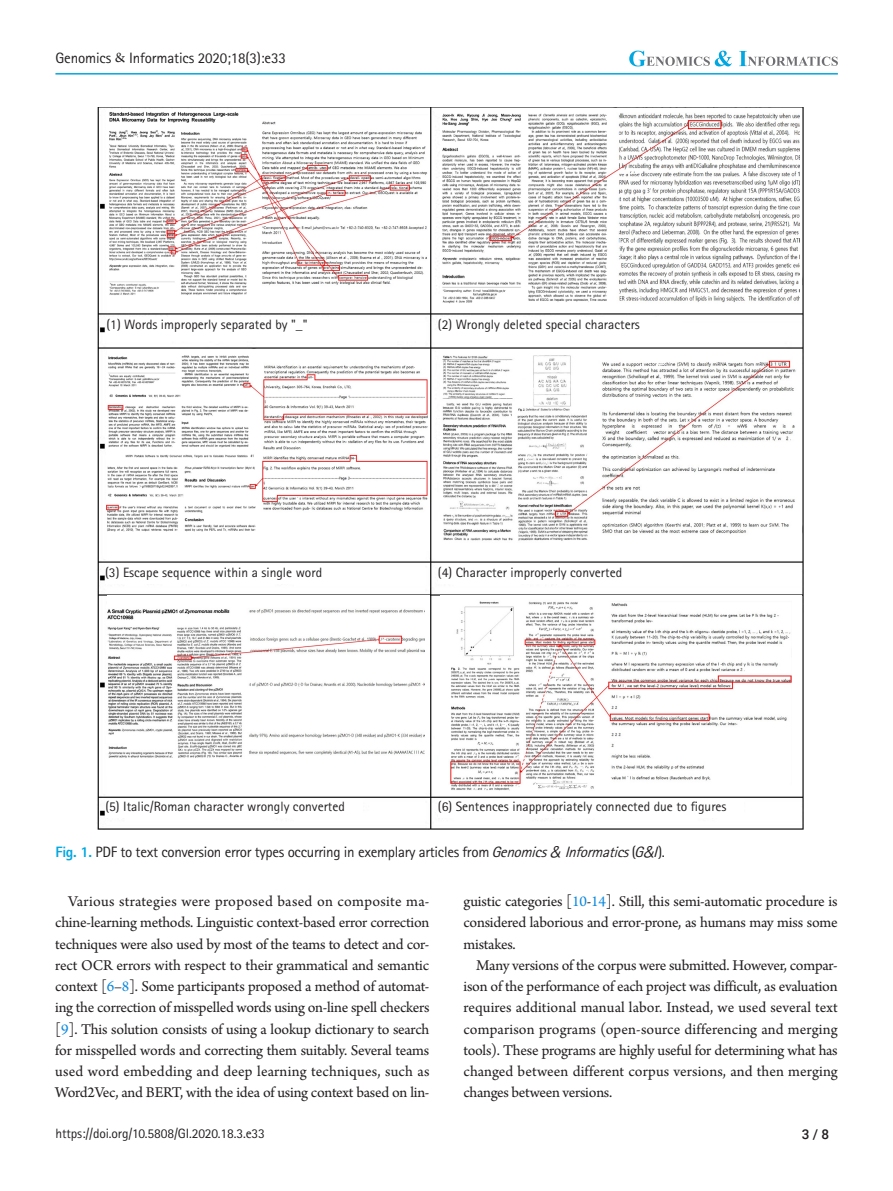
<style>
.page{position:relative;width:893px;height:1191px;background:#fff}
.page>*{position:absolute;margin:0;border:0;box-sizing:border-box;transform-origin:0 0}
.body{font:15.75px/21.3px "Arno Pro";letter-spacing:-.015em;color:#231f20;text-align:justify}
.fig-caption{font:15px "Rotis Sans Serif Std";letter-spacing:-.02em;color:#231f20}
.t1{font:13.5px "Rotis Sans Serif Std";color:#231f20}
.t2{font:500 13.5px "Roboto";color:#231f20}
.s1{font-family:"Arno Pro"}
.s2{font-weight:800;color:#00a7e1}
.s3{font-style:italic}
.s4{font-family:"Ko Pub Dotum";font-weight:500;font-style:italic}
.s5{color:#0b88de}
</style>
<div class="page">
<img style="left:97px;top:107px;width:707px;height:723px">
<div style="left:107px;top:317px;width:243px;height:18px;background:#fff"></div>
<div style="left:105px;top:566px;width:244px;height:18px;background:#fff"></div>
<div style="left:105px;top:799px;width:258px;height:18px;background:#fff"></div>
<div style="left:438px;top:317px;width:244px;height:18px;background:#fff"></div>
<div style="left:438px;top:566px;width:244px;height:18px;background:#fff"></div>
<div style="left:438px;top:799px;width:305px;height:18px;background:#fff"></div>
<div style="left:107px;top:109px;width:322px;height:201px;background:#fff"></div>
<img style="left:109px;top:112px;width:318px;height:183px">
<div style="left:107px;top:349px;width:322px;height:202px;background:#fff"></div>
<img style="left:107px;top:355px;width:321px;height:176px">
<div style="left:107px;top:595px;width:322px;height:195px;background:#fff"></div>
<img style="left:107px;top:609px;width:317px;height:149px">
<div style="left:440px;top:349px;width:362px;height:202px;background:#fff"></div>
<img style="left:442px;top:355px;width:354px;height:186px">
<div style="left:440px;top:595px;width:362px;height:198px;background:#fff"></div>
<img style="left:450px;top:601px;width:341px;height:190px">
<div style="left:440px;top:108px;width:362px;height:202px;background:#fff"></div>
<img style="left:442px;top:113px;width:357px;height:191px">
<hr style="left:55px;top:73px;width:783px;height:2px;background:#00a7e1">
<svg style="left:629px;top:51px;width:209px;height:15px"></svg>
<p class="fig-caption" style="left:55px;top:49px;width:232px">Genomics <span class="s1">&amp;</span> Informatics 2020;18(3):e33</p>
<p class="t1" style="left:107px;top:316px;width:202px">(1) Words improperly separated by "_"</p>
<p class="t1" style="left:438px;top:316px;width:203px">(2) Wrongly deleted special characters</p>
<p class="t1" style="left:105px;top:564px;width:218px">(3) Escape sequence within a single word</p>
<p class="t1" style="left:438px;top:564px;width:186px">(4) Character improperly converted</p>
<p class="t1" style="left:105px;top:798px;width:241px">(5) Italic/Roman character wrongly converted</p>
<p class="t1" style="left:438px;top:798px;width:290px">(6) Sentences inappropriately connected due to figures</p>
<p class="fig-caption" style="left:55px;top:843px;width:611px"><span class="s2">Fig. 1.</span> PDF to text conversion error types occurring in exemplary articles from <span class="s3">Genomics</span><span class="s4">&amp;</span> <span class="s3">Informatics</span>(<span class="s3">G</span><span class="s4">&amp;</span><span class="s3">I</span>).</p>
<p class="body" style="left:55px;top:891px;width:376px;text-indent:13px">Various strategies were proposed based on composite ma&shy;chine-learning methods. Linguistic context-based error correction techniques were also used by most of the teams to detect and cor&shy;rect OCR errors with respect to their grammatical and semantic context [<span class="s5">6</span>–<span class="s5">8</span>]. Some participants proposed a method of automat&shy;ing the correction of misspelled words using on-line spell checkers [<span class="s5">9</span>]. This solution consists of using a lookup dictionary to search for misspelled words and correcting them suitably. Several teams used word embedding and deep learning techniques, such as Word2Vec, and BERT, with the idea of using context based on lin-</p>
<p class="body" style="left:463px;top:891px;width:376px">guistic categories [<span class="s5">10</span>-<span class="s5">14</span>]. Still, this semi-automatic procedure is considered laborious and error-prone, as humans may miss some mistakes.</p>
<p class="body" style="left:463px;top:955px;width:376px;text-indent:13px">Many versions of the corpus were submitted. However, compar&shy;ison of the performance of each project was difficult, as evaluation requires additional manual labor. Instead, we used several text comparison programs (open-source differencing and merging tools). These programs are highly useful for determining what has changed between different corpus versions, and then merging changes between versions.</p>
<p class="t1" style="left:55px;top:1125px;width:211px">https://doi.org/10.5808/GI.2020.18.3.e33</p>
<p class="t2" style="left:802px;top:1124px;width:29px">3 / 8</p>
</div>
